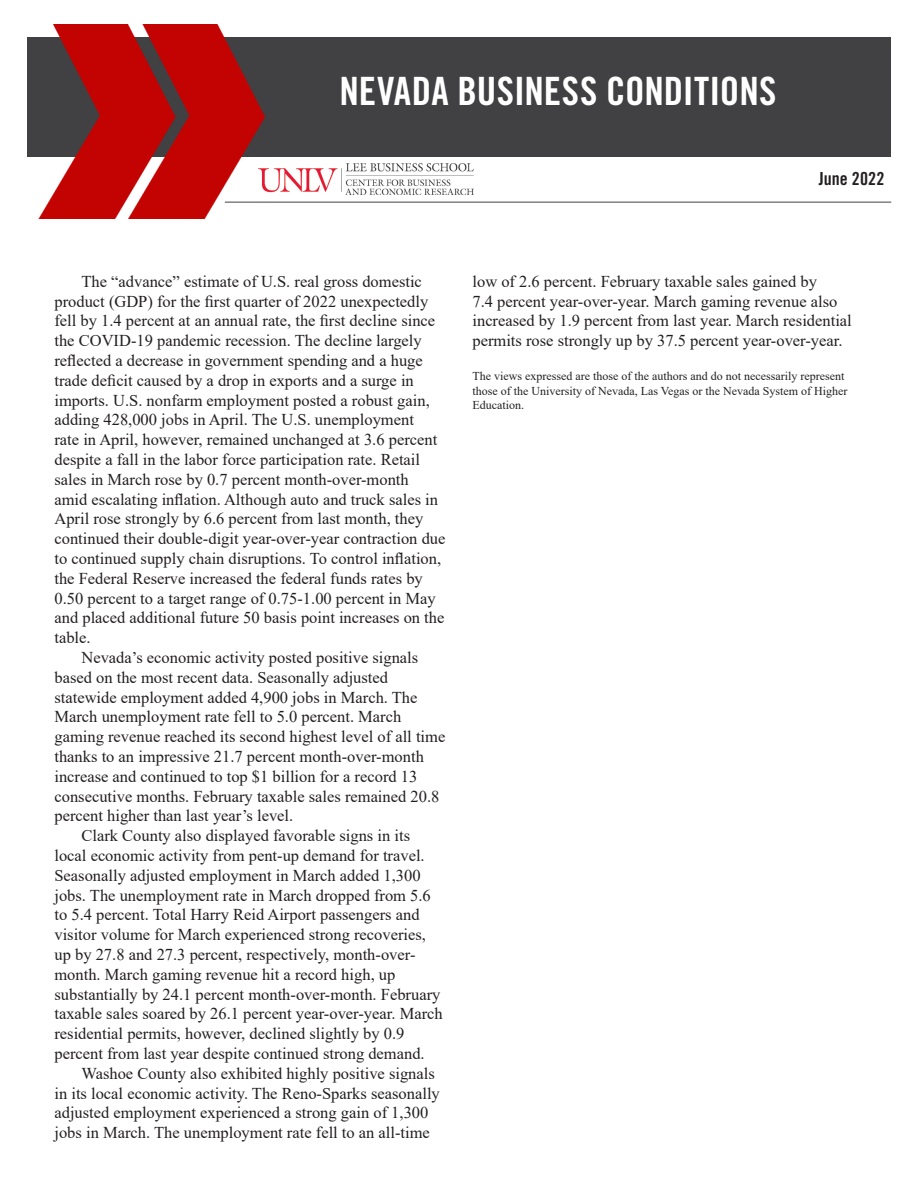
<style>
.page{position:relative;width:918px;height:1188px;background:#fff}
.page>*{position:absolute;margin:0;border:0;box-sizing:border-box;transform-origin:0 0}
.t1{font:39px "Trade Gothic LT Std Bd Cn 20";color:#fff}
.t2{font:18px "Trade Gothic LT Std Bd Cn 20";letter-spacing:.005em;color:#231f20}
.t3{font:16.5px/19.8px "Times New Roman";color:#231f20}
.t4{font:12px/14.4px "Times New Roman";color:#231f20}
</style>
<div class="page">
<div style="left:27px;top:38px;width:864px;height:119px;background:#414042"></div>
<img style="left:265px;top:164px;width:208px;height:31px">
<img style="left:38px;top:25px;width:227px;height:194px">
<hr style="left:225px;top:202px;width:666px;height:1px;background:#414042">
<p class="t1" style="left:340px;top:67px;width:439px">NEVADA BUSINESS CONDITIONS</p>
<p class="t2" style="left:819px;top:167px;width:67px">June 2022</p>
<p class="t3" style="left:54px;top:271px;width:393px;text-indent:27px">The “advance” estimate of U.S. real gross domestic product (GDP) for the first quarter of 2022 unexpectedly fell by 1.4 percent at an annual rate, the first decline since the COVID-19 pandemic recession. The decline largely reflected a decrease in government spending and a huge trade deficit caused by a drop in exports and a surge in imports. U.S. nonfarm employment posted a robust gain, adding 428,000 jobs in April. The U.S. unemployment<br>rate in April, however, remained unchanged at 3.6 percent despite a fall in the labor force participation rate. Retail sales in March rose by 0.7 percent month-over-month amid escalating inflation. Although auto and truck sales in April rose strongly by 6.6 percent from last month, they continued their double-digit year-over-year contraction due to continued supply chain disruptions. To control inflation, the Federal Reserve increased the federal funds rates by 0.50 percent to a target range of 0.75-1.00 percent in May and placed additional future 50 basis point increases on the table.</p>
<p class="t3" style="left:54px;top:647px;width:392px;text-indent:27px">Nevada’s economic activity posted positive signals based on the most recent data. Seasonally adjusted statewide employment added 4,900 jobs in March. The March unemployment rate fell to 5.0 percent. March gaming revenue reached its second highest level of all time thanks to an impressive 21.7 percent month-over-month increase and continued to top $1 billion for a record 13 consecutive months. February taxable sales remained 20.8 percent higher than last year’s level.</p>
<p class="t3" style="left:54px;top:825px;width:390px;text-indent:27px">Clark County also displayed favorable signs in its local economic activity from pent-up demand for travel.<br>Seasonally adjusted employment in March added 1,300 jobs. The unemployment rate in March dropped from 5.6 to 5.4 percent. Total Harry Reid Airport passengers and visitor volume for March experienced strong recoveries, up by 27.8 and 27.3 percent, respectively, month-over&shy;month. March gaming revenue hit a record high, up substantially by 24.1 percent month-over-month. February taxable sales soared by 26.1 percent year-over-year. March residential permits, however, declined slightly by 0.9 percent from last year despite continued strong demand.</p>
<p class="t3" style="left:54px;top:1063px;width:387px;text-indent:27px">Washoe County also exhibited highly positive signals in its local economic activity. The Reno-Sparks seasonally adjusted employment experienced a strong gain of 1,300 jobs in March. The unemployment rate fell to an all-time</p>
<p class="t3" style="left:472px;top:271px;width:381px">low of 2.6 percent. February taxable sales gained by<br>7.4 percent year-over-year. March gaming revenue also increased by 1.9 percent from last year. March residential permits rose strongly up by 37.5 percent year-over-year.</p>
<p class="t4" style="left:472px;top:369px;width:377px">The views expressed are those of the authors and do not necessarily represent those of the University of Nevada, Las Vegas or the Nevada System of Higher<br>Education.</p>
</div>
